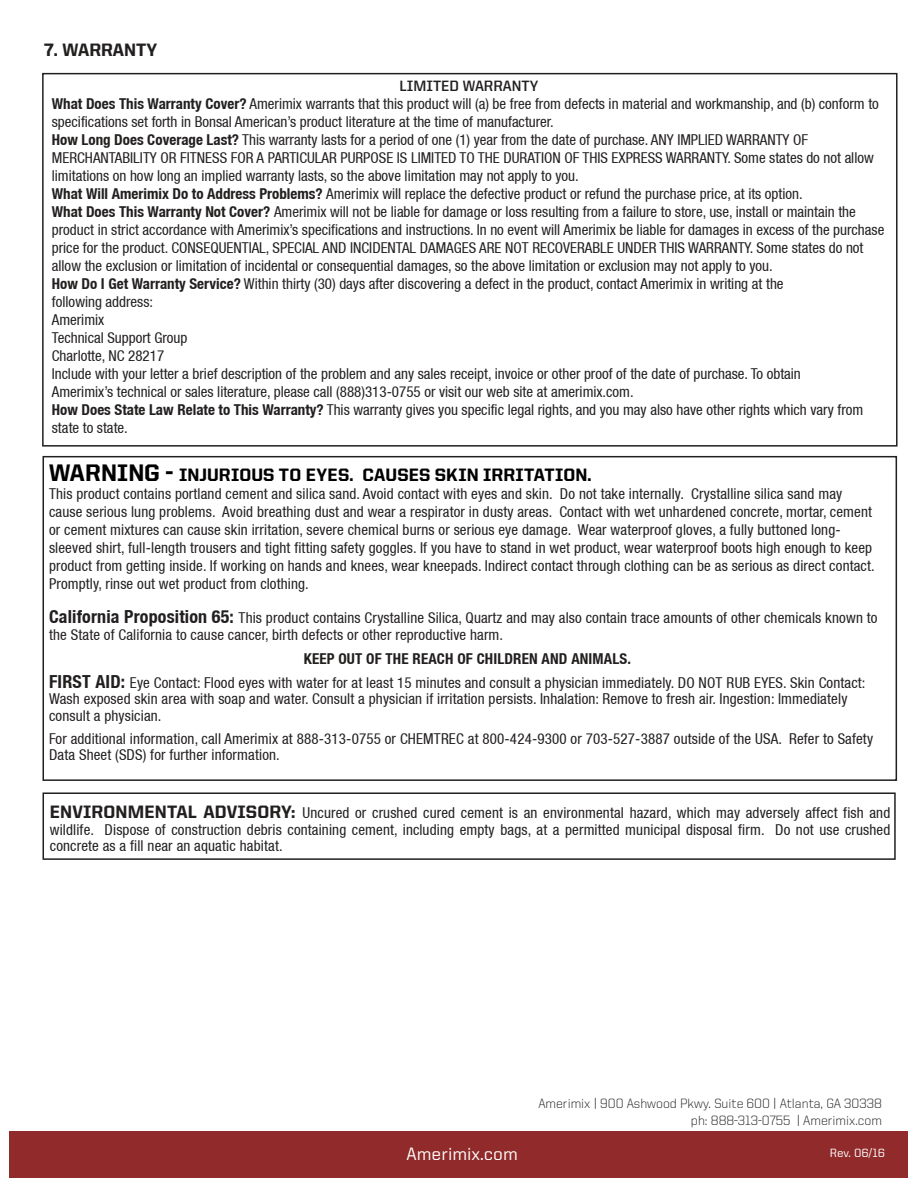
<style>
.page{position:relative;width:918px;height:1188px;background:#fff}
.page>*{position:absolute;margin:0;border:0;box-sizing:border-box;transform-origin:0 0}
.t1{font:800 18px "United Sans Reg";letter-spacing:.01em;color:#000}
.t2{font:500 18px "United Sans Reg";color:#fff}
.t3{font:800 18px "United Sans Reg";color:#221f1f}
.t4{font:condensed 15px/18px "Helvetica Neue LT";color:#221f1f}
.t5{font:700 15px "United Sans Reg";color:#221f1f}
.t6{font:300 13.5px/16.5px "United Sans Reg";color:#221f1f;text-align:right}
.t7{font:500 12px "United Sans Reg";letter-spacing:-.005em;color:#fff}
.s1{font-weight:700}
.s2{font-size:24px}
.s3{font-weight:700;font-size:18px}
.s4{font-family:"United Sans Reg";font-weight:800;font-stretch:normal;font-size:18px}
</style>
<div class="page">
<div style="left:42px;top:73px;width:856px;height:374px;border:2px solid #221f1f"></div>
<div style="left:43px;top:792px;width:853px;height:68px;border:2px solid #221f1f"></div>
<div style="left:43px;top:456px;width:854px;height:325px;border:2px solid #221f1f"></div>
<div style="left:9px;top:1131px;width:899px;height:47px;background:#912a2a"></div>
<p class="t3" style="left:44px;top:42px;width:114px">7. WARRANTY</p>
<p class="t5" style="left:399px;top:79px;width:140px">LIMITED WARRANTY</p>
<p class="t4" style="left:52px;top:95px;width:834px"><span class="s1">What Does This Warranty Cover?</span> Amerimix warrants that this product will (a) be free from defects in material and workmanship, and (b) conform to specifications set forth in Bonsal American’s product literature at the time of manufacturer.<br><span class="s1">How Long Does Coverage Last?</span> This warranty lasts for a period of one (1) year from the date of purchase. ANY IMPLIED WARRANTY OF MERCHANTABILITY OR FITNESS FOR A PARTICULAR PURPOSE IS LIMITED TO THE DURATION OF THIS EXPRESS WARRANTY. Some states do not allow limitations on how long an implied warranty lasts, so the above limitation may not apply to you.<br><span class="s1">What Will Amerimix Do to Address Problems?</span> Amerimix will replace the defective product or refund the purchase price, at its option.<br><span class="s1">What Does This Warranty Not Cover?</span> Amerimix will not be liable for damage or loss resulting from a failure to store, use, install or maintain the product in strict accordance with Amerimix’s specifications and instructions. In no event will Amerimix be liable for damages in excess of the purchase price for the product. CONSEQUENTIAL, SPECIAL AND INCIDENTAL DAMAGES ARE NOT RECOVERABLE UNDER THIS WARRANTY. Some states do not allow the exclusion or limitation of incidental or consequential damages, so the above limitation or exclusion may not apply to you.<br><span class="s1">How Do I Get Warranty Service?</span> Within thirty (30) days after discovering a defect in the product, contact Amerimix in writing at the<br>following address:<br>Amerimix<br>Technical Support Group<br>Charlotte, NC 28217<br>Include with your letter a brief description of the problem and any sales receipt, invoice or other proof of the date of purchase. To obtain<br>Amerimix’s technical or sales literature, please call (888)313-0755 or visit our web site at amerimix.com.<br><span class="s1">How Does State Law Relate to This Warranty?</span> This warranty gives you specific legal rights, and you may also have other rights which vary from state to state.</p>
<p class="t1" style="left:49px;top:467px;width:544px"><span class="s2">WARNING -</span> INJURIOUS TO EYES. CAUSES SKIN IRRITATION.</p>
<p class="t4" style="left:49px;top:486px;width:827px">This product contains portland cement and silica sand. Avoid contact with eyes and skin. Do not take internally. Crystalline silica sand may cause serious lung problems. Avoid breathing dust and wear a respirator in dusty areas. Contact with wet unhardened concrete, mortar, cement or cement mixtures can cause skin irritation, severe chemical burns or serious eye damage. Wear waterproof gloves, a fully buttoned long&shy;sleeved shirt, full-length trousers and tight fitting safety goggles. If you have to stand in wet product, wear waterproof boots high enough to keep product from getting inside. If working on hands and knees, wear kneepads. Indirect contact through clothing can be as serious as direct contact.<br>Promptly, rinse out wet product from clothing.</p>
<p class="t4" style="left:49px;top:610px;width:830px;line-height:16.5px"><span class="s3">California Proposition 65:</span> This product contains Crystalline Silica, Quartz and may also contain trace amounts of other chemicals known to the State of California to cause cancer, birth defects or other reproductive harm.</p>
<p class="t4" style="left:49px;top:648px;width:818px;line-height:23.2px;text-indent:255px"><span class="s1">KEEP OUT OF THE REACH OF CHILDREN AND ANIMALS.<br></span><span class="s3">FIRST AID:</span> Eye Contact: Flood eyes with water for at least 15 minutes and consult a physician immediately. DO NOT RUB EYES. Skin Contact:</p>
<p class="t4" style="left:49px;top:691px;width:800px;line-height:16.5px">Wash exposed skin area with soap and water. Consult a physician if irritation persists. Inhalation: Remove to fresh air. Ingestion: Immediately consult a physician.</p>
<p class="t4" style="left:49px;top:731px;width:826px;line-height:16.5px">For additional information, call Amerimix at 888-313-0755 or CHEMTREC at 800-424-9300 or 703-527-3887 outside of the USA. Refer to Safety<br>Data Sheet (SDS) for further information.</p>
<p class="t4" style="left:50px;top:805px;width:842px;line-height:16.5px;text-align:justify"><span class="s4">ENVIRONMENTAL ADVISORY:</span> Uncured or crushed cured cement is an environmental hazard, which may adversely affect fish and wildlife. Dispose of construction debris containing cement, including empty bags, at a permitted municipal disposal firm. Do not use crushed concrete as a fill near an aquatic habitat.</p>
<p class="t6" style="left:538px;top:1096px;width:345px">Amerimix | 900 Ashwood Pkwy. Suite 600 | Atlanta, GA 30338 ph: 888-313-0755 | Amerimix.com</p>
<p class="t2" style="left:407px;top:1146px;width:113px">Amerimix.com</p>
<p class="t7" style="left:830px;top:1148px;width:56px">Rev. 06/16</p>
</div>
